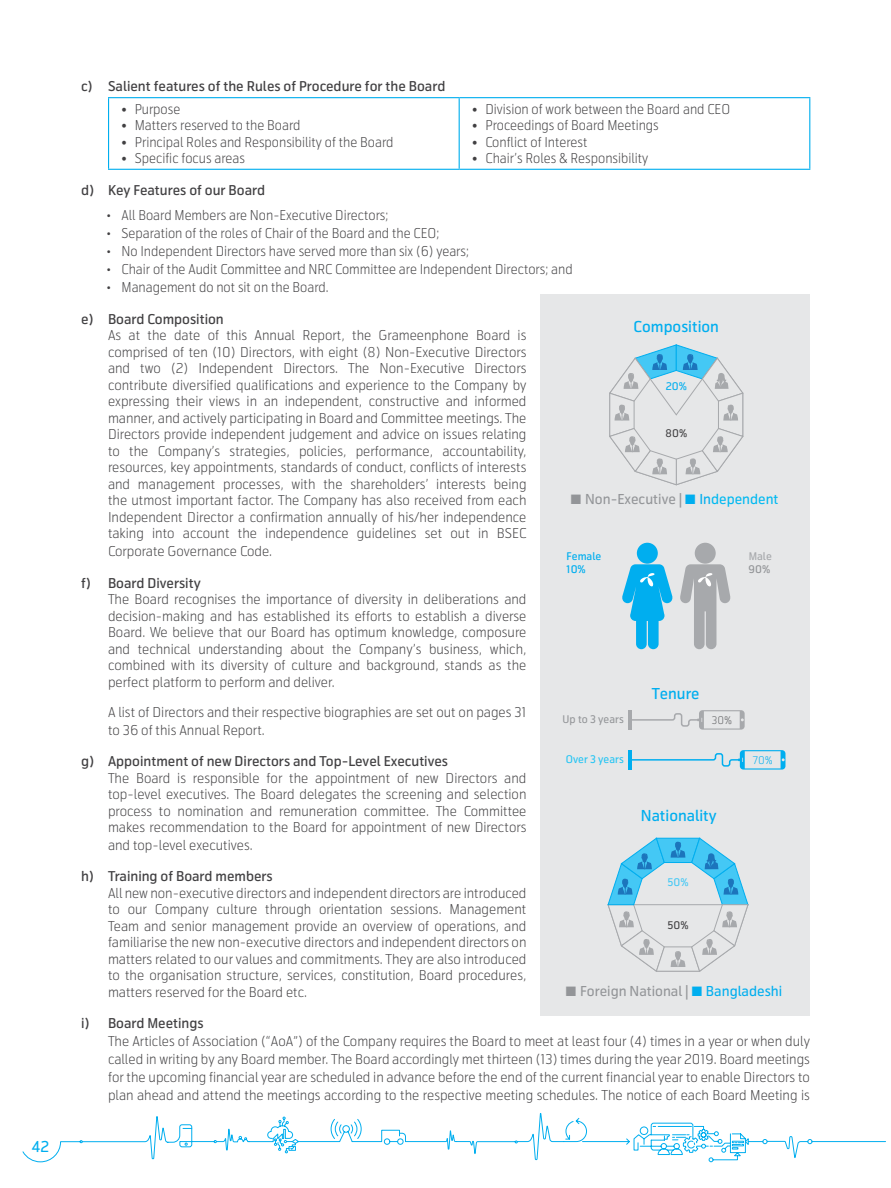
<style>
.page{position:relative;width:891px;height:1188px;background:#fff}
.page>*{position:absolute;margin:0;border:0;box-sizing:border-box;transform-origin:0 0}
.t1{font:500 15px "Telenor";color:#00aeef}
.t2{font:15px "Telenor";color:#00aeef}
.t3{font:13.65px "Telenor";color:#939598}
.t4{font:300 13.5px/16.5px "Telenor";color:#414042;text-align:justify}
.t5{font:500 13.5px "Telenor";color:#414042}
.t6{font:10.5px "Telenor";color:#20c4f4}
.t7{font:10.5px "Telenor";color:#939598}
.t8{font:500 10.5px/13.4px "Telenor";color:#00aeef}
.t9{font:10.5px "Telenor";color:#414042}
.t10{font:500 10.5px "Telenor";color:#a7a9ac}
.t11{font:500 10.5px "Telenor";color:#939598}
.t12{font:10.5px "Telenor";color:#00aeef}
.t13{font:10.5px "Telenor";color:#44c8f5}
.t14{font:300 10.5px "Telenor";color:#00aeef}
.t15{font:300 10.5px "Telenor";color:#636466}
.s1{font-weight:500}
.s2{color:#00aeef}
.s3{color:#00b9f1}
</style>
<div class="page">
<hr style="left:108px;top:97px;width:351px;height:1px;background:#00aeef">
<hr style="left:108px;top:98px;width:1px;height:71px;background:#00aeef">
<hr style="left:108px;top:169px;width:351px;height:1px;background:#00aeef">
<hr style="left:459px;top:97px;width:351px;height:1px;background:#00aeef">
<hr style="left:459px;top:98px;width:1px;height:71px;background:#00aeef">
<hr style="left:809px;top:98px;width:1px;height:71px;background:#00aeef">
<hr style="left:459px;top:169px;width:351px;height:1px;background:#00aeef">
<div style="left:540px;top:295px;width:270px;height:721px;background:#e6e7e8"></div>
<svg style="left:622px;top:543px;width:50px;height:106px"></svg>
<svg style="left:680px;top:543px;width:50px;height:106px"></svg>
<svg style="left:609px;top:344px;width:135px;height:142px"></svg>
<svg style="left:607px;top:837px;width:142px;height:135px"></svg>
<svg style="left:628px;top:750px;width:157px;height:20px"></svg>
<svg style="left:628px;top:710px;width:117px;height:20px"></svg>
<svg style="left:22px;top:1113px;width:864px;height:50px"></svg>
<p class="t2" style="left:32px;top:1137px;width:19px">42</p>
<p class="t5" style="left:81px;top:78px;width:366px">c) Salient features of the Rules of Procedure for the Board</p>
<p class="t4" style="left:121px;top:101px;width:61px"><span class="s1">•</span> Purpose</p>
<p class="t4" style="left:121px;top:117px;width:181px"><span class="s1">•</span> Matters reserved to the Board</p>
<p class="t4" style="left:121px;top:134px;width:274px"><span class="s1">•</span> Principal Roles and Responsibility of the Board</p>
<p class="t4" style="left:121px;top:150px;width:125px"><span class="s1">•</span> Specific focus areas</p>
<p class="t4" style="left:472px;top:101px;width:260px"><span class="s1">•</span> Division of work between the Board and CEO</p>
<p class="t4" style="left:472px;top:117px;width:188px"><span class="s1">•</span> Proceedings of Board Meetings</p>
<p class="t4" style="left:472px;top:134px;width:117px"><span class="s1">•</span> Conflict of Interest</p>
<p class="t4" style="left:472px;top:150px;width:178px"><span class="s1">•</span> Chair’s Roles &amp; Responsibility</p>
<p class="t5" style="left:81px;top:182px;width:186px">d) Key Features of our Board</p>
<p class="t4" style="left:106px;top:207px;width:284px">• All Board Members are Non-Executive Directors;</p>
<p class="t4" style="left:106px;top:225px;width:335px">• Separation of the roles of Chair of the Board and the CEO;</p>
<p class="t4" style="left:106px;top:243px;width:365px">• No Independent Directors have served more than six (6) years;</p>
<p class="t4" style="left:106px;top:261px;width:468px">• Chair of the Audit Committee and NRC Committee are Independent Directors; and</p>
<p class="t4" style="left:106px;top:279px;width:224px">• Management do not sit on the Board.</p>
<p class="t5" style="left:81px;top:310px;width:144px">e) Board Composition</p>
<p class="t4" style="left:108px;top:327px;width:420px">As at the date of this Annual Report, the Grameenphone Board is comprised of ten (10) Directors, with eight (8) Non-Executive Directors and two (2) Independent Directors. The Non-Executive Directors contribute diversified qualifications and experience to the Company by expressing their views in an independent, constructive and informed manner, and actively participating in Board and Committee meetings. The Directors provide independent judgement and advice on issues relating to the Company’s strategies, policies, performance, accountability, resources, key appointments, standards of conduct, conflicts of interests and management processes, with the shareholders’ interests being the utmost important factor. The Company has also received from each Independent Director a confirmation annually of his/her independence taking into account the independence guidelines set out in BSEC</p>
<p class="t4" style="left:108px;top:543px;width:166px">Corporate Governance Code.</p>
<p class="t5" style="left:81px;top:574px;width:121px">f) Board Diversity</p>
<p class="t4" style="left:108px;top:591px;width:420px">The Board recognises the importance of diversity in deliberations and decision-making and has established its efforts to establish a diverse Board. We believe that our Board has optimum knowledge, composure and technical understanding about the Company’s business, which, combined with its diversity of culture and background, stands as the perfect platform to perform and deliver.</p>
<p class="t4" style="left:108px;top:703px;width:420px;line-height:18px">A list of Directors and their respective biographies are set out on pages 31 to 36 of this Annual Report.</p>
<p class="t5" style="left:81px;top:753px;width:369px">g) Appointment of new Directors and Top-Level Executives</p>
<p class="t4" style="left:108px;top:770px;width:420px">The Board is responsible for the appointment of new Directors and top-level executives. The Board delegates the screening and selection process to nomination and remuneration committee. The Committee makes recommendation to the Board for appointment of new Directors</p>
<p class="t4" style="left:108px;top:837px;width:146px">and top-level executives.</p>
<p class="t5" style="left:81px;top:868px;width:193px">h) Training of Board members</p>
<p class="t4" style="left:108px;top:885px;width:420px">All new non-executive directors and independent directors are introduced to our Company culture through orientation sessions. Management Team and senior management provide an overview of operations, and familiarise the new non-executive directors and independent directors on matters related to our values and commitments. They are also introduced to the organisation structure, services, constitution, Board procedures, matters reserved for the Board etc.</p>
<p class="t5" style="left:81px;top:1015px;width:124px">i) Board Meetings</p>
<p class="t4" style="left:108px;top:1033px;width:704px;line-height:18px">The Articles of Association (“AoA”) of the Company requires the Board to meet at least four (4) times in a year or when duly called in writing by any Board member. The Board accordingly met thirteen (13) times during the year 2019. Board meetings for the upcoming financial year are scheduled in advance before the end of the current financial year to enable Directors to plan ahead and attend the meetings according to the respective meeting schedules. The notice of each Board Meeting is</p>
<p class="t1" style="left:634px;top:318px;width:87px">Composition</p>
<p class="t12" style="left:666px;top:379px;width:23px">20%</p>
<p class="t9" style="left:665px;top:427px;width:23px">80%</p>
<p class="t3" style="left:571px;top:490px;width:209px">■ Non-Executive | <span class="s2">■ In</span><span class="s3">dependent</span></p>
<p class="t8" style="left:566px;top:550px;width:37px">Female<br>10%</p>
<p class="t10" style="left:749px;top:549px;width:25px">Male</p>
<p class="t11" style="left:748px;top:563px;width:23px">90%</p>
<p class="t1" style="left:652px;top:684px;width:49px">Tenure</p>
<p class="t7" style="left:563px;top:713px;width:63px">Up to 3 years</p>
<p class="t15" style="left:712px;top:714px;width:22px">30%</p>
<p class="t6" style="left:566px;top:753px;width:59px">Over 3 years</p>
<p class="t14" style="left:753px;top:754px;width:21px">70%</p>
<p class="t1" style="left:641px;top:807px;width:77px">Nationality</p>
<p class="t13" style="left:667px;top:875px;width:23px">50%</p>
<p class="t9" style="left:667px;top:918px;width:23px">50%</p>
<p class="t3" style="left:566px;top:983px;width:218px">■ Foreign National | <span class="s2">■ Bangladeshi</span></p>
</div>
